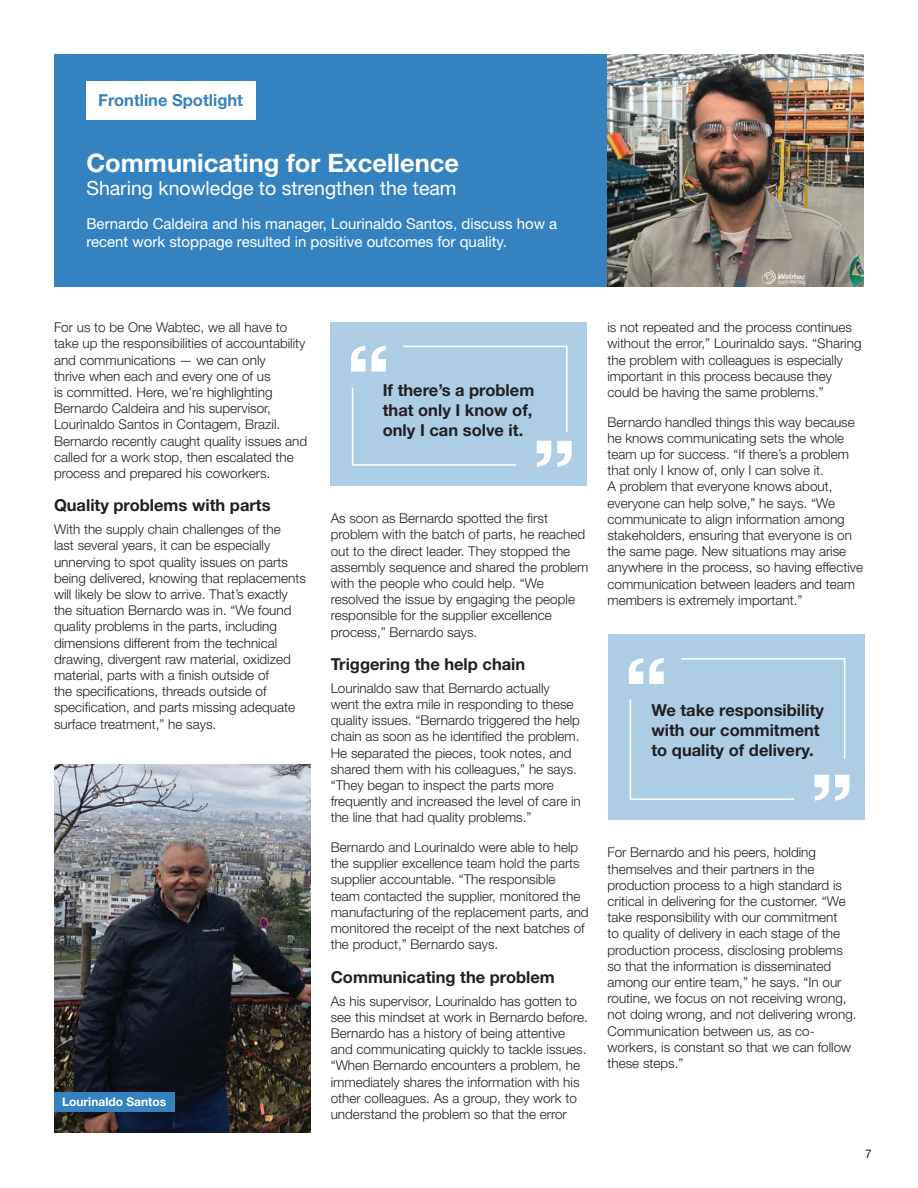
<style>
.page{position:relative;width:918px;height:1188px;background:#fff}
.page>*{position:absolute;margin:0;border:0;box-sizing:border-box;transform-origin:0 0}
.t1{font:700 25.5px "Helvetica Neue LT Std";color:#fff}
.t2{font:19.5px "Helvetica Neue LT Std";color:#fff}
.t3{font:700 16.5px/19.8px "Helvetica Neue LT Std";color:#231f20;text-align:justify}
.t4{font:700 16.5px "Helvetica Neue LT Std";color:#3483c0}
.t5{font:15px/18px "Helvetica Neue LT Std";color:#fff}
.t6{font:300 13.5px/16.2px "Helvetica Neue LT Std";color:#231f20}
.t7{font:700 12px "Helvetica Neue LT Std";color:#fff}
.t8{font:12px "Helvetica Neue LT Std";color:#231f20}
</style>
<div class="page">
<div style="left:54px;top:54px;width:810px;height:232px;background:#3483c0"></div>
<div style="left:86px;top:82px;width:170px;height:38px;background:#fff"></div>
<img style="left:608px;top:54px;width:256px;height:232px">
<img style="left:54px;top:765px;width:256px;height:367px">
<div style="left:54px;top:1092px;width:120px;height:20px;background:#3483c0"></div>
<div style="left:331px;top:322px;width:256px;height:164px;background:#adcde5"></div>
<svg style="left:351px;top:345px;width:221px;height:122px"></svg>
<div style="left:609px;top:634px;width:256px;height:185px;background:#adcde5"></div>
<svg style="left:629px;top:658px;width:221px;height:143px"></svg>
<p class="t4" style="left:98px;top:90px;width:146px">Frontline Spotlight</p>
<h1 class="t1" style="left:86px;top:147px;width:374px">Communicating for Excellence</h1>
<h2 class="t2" style="left:86px;top:177px;width:372px">Sharing knowledge to strengthen the team</h2>
<p class="t5" style="left:86px;top:215px;width:472px">Bernardo Caldeira and his manager, Lourinaldo Santos, discuss how a recent work stoppage resulted in positive outcomes for quality.</p>
<p class="t6" style="left:54px;top:319px;width:255px">For us to be One Wabtec, we all have to take up the responsibilities of accountability and communications — we can only<br>thrive when each and every one of us<br>is committed. Here, we’re highlighting Bernardo Caldeira and his supervisor, Lourinaldo Santos in Contagem, Brazil.<br>Bernardo recently caught quality issues and called for a work stop, then escalated the process and prepared his coworkers.</p>
<p class="t3" style="left:54px;top:495px;width:218px">Quality problems with parts</p>
<p class="t6" style="left:54px;top:521px;width:253px">With the supply chain challenges of the<br>last several years, it can be especially unnerving to spot quality issues on parts being delivered, knowing that replacements will likely be slow to arrive. That’s exactly the situation Bernardo was in. “We found quality problems in the parts, including dimensions different from the technical drawing, divergent raw material, oxidized material, parts with a finish outside of<br>the specifications, threads outside of specification, and parts missing adequate surface treatment,” he says.</p>
<p class="t7" style="left:62px;top:1095px;width:106px">Lourinaldo Santos</p>
<p class="t3" style="left:383px;top:380px;width:153px">If there’s a problem that only I know of, only I can solve it.</p>
<p class="t6" style="left:331px;top:510px;width:259px">As soon as Bernardo spotted the first problem with the batch of parts, he reached out to the direct leader. They stopped the assembly sequence and shared the problem with the people who could help. “We resolved the issue by engaging the people responsible for the supplier excellence process,” Bernardo says.</p>
<p class="t3" style="left:331px;top:654px;width:196px">Triggering the help chain</p>
<p class="t6" style="left:331px;top:680px;width:252px">Lourinaldo saw that Bernardo actually went the extra mile in responding to these quality issues. “Bernardo triggered the help chain as soon as he identified the problem.<br>He separated the pieces, took notes, and shared them with his colleagues,” he says. “They began to inspect the parts more frequently and increased the level of care in the line that had quality problems.”</p>
<p class="t6" style="left:331px;top:839px;width:259px">Bernardo and Lourinaldo were able to help the supplier excellence team hold the parts supplier accountable. “The responsible<br>team contacted the supplier, monitored the manufacturing of the replacement parts, and monitored the receipt of the next batches of the product,” Bernardo says.</p>
<p class="t3" style="left:331px;top:966px;width:226px">Communicating the problem</p>
<p class="t6" style="left:331px;top:992px;width:259px">As his supervisor, Lourinaldo has gotten to see this mindset at work in Bernardo before.<br>Bernardo has a history of being attentive and communicating quickly to tackle issues. “When Bernardo encounters a problem, he immediately shares the information with his other colleagues. As a group, they work to understand the problem so that the error</p>
<p class="t6" style="left:608px;top:319px;width:256px">is not repeated and the process continues without the error,” Lourinaldo says. “Sharing the problem with colleagues is especially important in this process because they could be having the same problems.”</p>
<p class="t6" style="left:608px;top:413px;width:257px">Bernardo handled things this way because he knows communicating sets the whole team up for success. “If there’s a problem that only I know of, only I can solve it.<br>A problem that everyone knows about, everyone can help solve,” he says. “We communicate to align information among stakeholders, ensuring that everyone is on the same page. New situations may arise anywhere in the process, so having effective communication between leaders and team members is extremely important.”</p>
<p class="t3" style="left:651px;top:700px;width:174px;text-align:left">We take responsibility with our commitment to quality of delivery.</p>
<p class="t6" style="left:608px;top:844px;width:251px">For Bernardo and his peers, holding themselves and their partners in the production process to a high standard is critical in delivering for the customer. “We take responsibility with our commitment<br>to quality of delivery in each stage of the production process, disclosing problems so that the information is disseminated among our entire team,” he says. “In our routine, we focus on not receiving wrong, not doing wrong, and not delivering wrong.<br>Communication between us, as co&shy;workers, is constant so that we can follow these steps.”</p>
<p class="t8" style="left:865px;top:1146px;width:8px">7</p>
</div>
